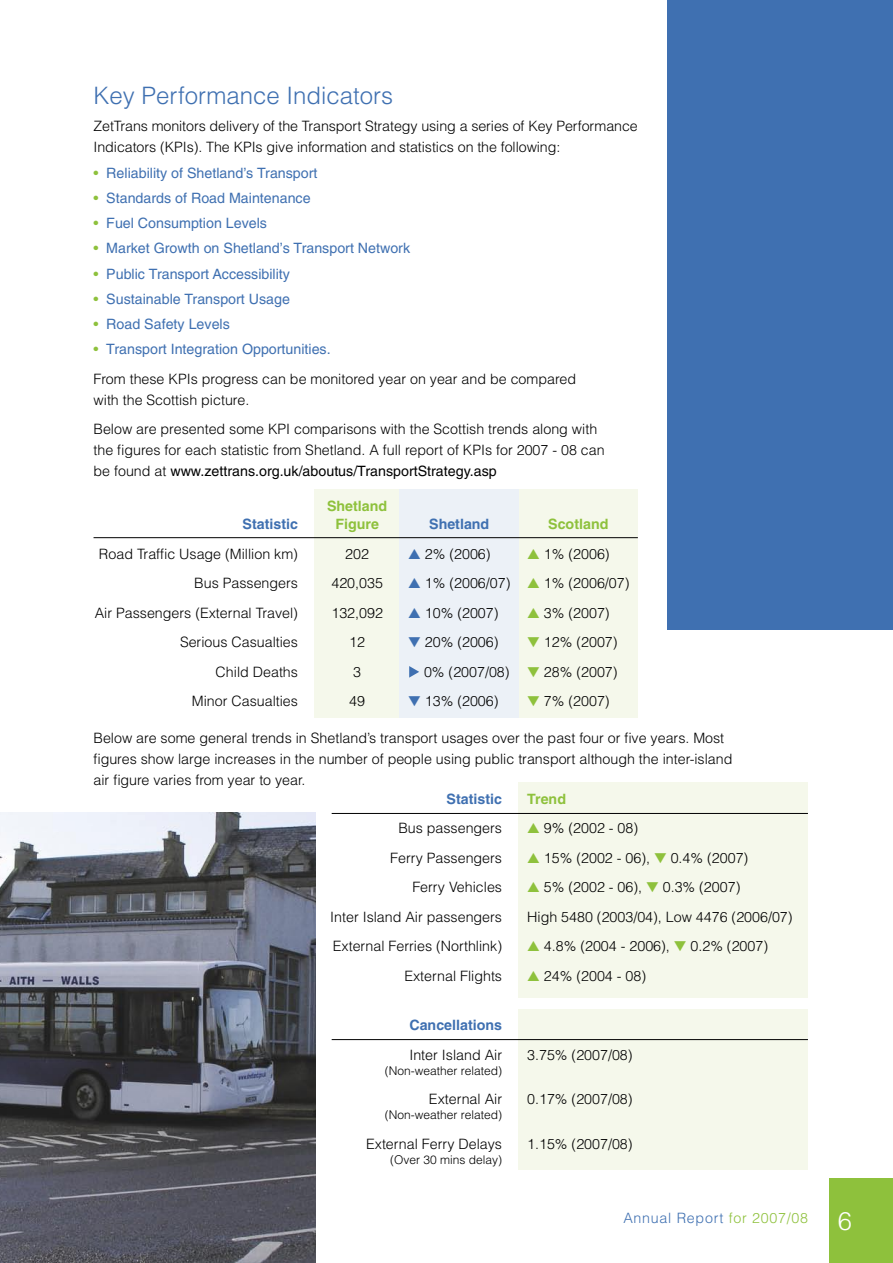
<style>
.page{position:relative;width:893px;height:1263px;background:#fff}
.page>*{position:absolute;margin:0;border:0;box-sizing:border-box;transform-origin:0 0}
.t1{font:300 24px "Helvetica";color:#3f70b1}
.t2{font:300 14.25px/29.5px "Helvetica";color:#000}
.t3{font:14.25px "Helvetica";color:#3f70b1}
.t4{font:700 14.25px "Helvetica";color:#3f70b1}
.t5{font:700 14.25px/18px "Helvetica";color:#8ec13c;text-align:center}
.t6{font:300 14.25px "Helvetica";letter-spacing:.05em;color:#3f70b1}
.t7{font:300 12px "Helvetica";color:#000}
.s1{color:#8ec13c}
.s2{font-weight:400;color:#8ec13c}
.s3{font-weight:400;color:#3f70b1}
.s4{font-weight:400}
.s5{color:#3f70b1}
.s6{font-size:25.5px;color:#fff}
</style>
<div class="page">
<div style="left:829px;top:1178px;width:64px;height:85px;background:#8ec13c"></div>
<div style="left:668px;top:0;width:225px;height:630px;background:#3f70b1"></div>
<div style="left:519px;top:490px;width:119px;height:228px;background:#f5f8eb"></div>
<div style="left:315px;top:490px;width:85px;height:228px;background:#f5f8eb"></div>
<div style="left:400px;top:490px;width:119px;height:228px;background:#ecf1f7"></div>
<hr style="left:94px;top:537px;width:544px;height:1px;background:#000">
<svg style="left:409px;top:666px;width:10px;height:12px"></svg>
<div style="left:519px;top:782px;width:289px;height:216px;background:#f5f8eb"></div>
<hr style="left:332px;top:813px;width:476px;height:1px;background:#000">
<div style="left:519px;top:1008px;width:289px;height:161px;background:#f5f8eb"></div>
<hr style="left:332px;top:1039px;width:476px;height:1px;background:#000">
<img style="left:0;top:813px;width:316px;height:450px">
<h1 class="t1" style="left:94px;top:80px;width:301px">Key Performance Indicators</h1>
<p class="t2" style="left:94px;top:115px;width:546px;line-height:21px">ZetTrans monitors delivery of the Transport Strategy using a series of Key Performance<br>Indicators (KPIs). The KPIs give information and statistics on the following:</p>
<p class="t3" style="left:94px;top:164px;width:225px"><span class="s1">•</span> Reliability of Shetland’s Transport</p>
<p class="t3" style="left:94px;top:190px;width:219px"><span class="s1">•</span> Standards of Road Maintenance</p>
<p class="t3" style="left:94px;top:215px;width:175px"><span class="s1">•</span> Fuel Consumption Levels</p>
<p class="t3" style="left:94px;top:240px;width:318px"><span class="s1">•</span> Market Growth on Shetland’s Transport Network</p>
<p class="t3" style="left:94px;top:265px;width:198px"><span class="s1">•</span> Public Transport Accessibility</p>
<p class="t3" style="left:94px;top:291px;width:198px"><span class="s1">•</span> Sustainable Transport Usage</p>
<p class="t3" style="left:94px;top:316px;width:138px"><span class="s1">•</span> Road Safety Levels</p>
<p class="t2" style="left:94px;top:334px;width:484px"><span class="s2">•</span> <span class="s3">Transport Integration Opportunities.<br></span>From these KPIs progress can be monitored year on year and be compared</p>
<p class="t2" style="left:94px;top:385px;width:505px">with the Scottish picture.<br>Below are presented some KPI comparisons with the Scottish trends along with</p>
<p class="t2" style="left:94px;top:439px;width:513px;line-height:21px">the figures for each statistic from Shetland. A full report of KPIs for 2007 - 08 can be found at <span class="s4">www.zettrans.org.uk/aboutus/TransportStrategy.asp</span></p>
<p class="t5" style="left:548px;top:515px;width:62px">Scotland</p>
<p class="t2" style="left:527px;top:539px;width:84px"><span class="s1">▲</span> 1% (2006)</p>
<p class="t2" style="left:527px;top:568px;width:104px"><span class="s1">▲</span> 1% (2006/07)</p>
<p class="t2" style="left:527px;top:598px;width:84px"><span class="s1">▲</span> 3% (2007)</p>
<p class="t2" style="left:527px;top:627px;width:92px"><span class="s1">▼</span> 12% (2007)</p>
<p class="t2" style="left:527px;top:657px;width:92px"><span class="s1">▼</span> 28% (2007)</p>
<p class="t2" style="left:527px;top:686px;width:84px"><span class="s1">▼</span> 7% (2007)</p>
<p class="t5" style="left:327px;top:497px;width:62px">Shetland<br>Figure</p>
<p class="t2" style="left:331px;top:539px;width:53px;text-align:center">202<br>420,035<br>132,092<br>12<br>3<br>49</p>
<p class="t4" style="left:429px;top:516px;width:62px">Shetland</p>
<p class="t2" style="left:408px;top:539px;width:84px"><span class="s5">▲</span> 2% (2006)</p>
<p class="t2" style="left:408px;top:568px;width:104px"><span class="s5">▲</span> 1% (2006/07)</p>
<p class="t2" style="left:408px;top:598px;width:92px"><span class="s5">▲</span> 10% (2007)</p>
<p class="t2" style="left:424px;top:627px;width:87px;text-indent:-16px"><span class="s5">▼</span> 20% (2006)<br>0% (2007/08)</p>
<p class="t2" style="left:408px;top:686px;width:92px"><span class="s5">▼</span> 13% (2006)</p>
<p class="t2" style="left:94px;top:727px;width:640px;line-height:21px">Below are some general trends in Shetland’s transport usages over the past four or five years. Most figures show large increases in the number of people using public transport although the inter-island air figure varies from year to year.</p>
<p class="t5" style="left:527px;top:790px;width:40px">Trend</p>
<p class="t2" style="left:527px;top:813px;width:112px"><span class="s1">▲</span> 9% (2002 - 08)</p>
<p class="t2" style="left:527px;top:843px;width:223px"><span class="s1">▲</span> 15% (2002 - 06), <span class="s1">▼</span> 0.4% (2007)</p>
<p class="t2" style="left:527px;top:872px;width:267px"><span class="s1">▲</span> 5% (2002 - 06), <span class="s1">▼</span> 0.3% (2007)<br>High 5480 (2003/04), Low 4476 (2006/07)</p>
<p class="t2" style="left:527px;top:931px;width:242px"><span class="s1">▲</span> 4.8% (2004 - 2006), <span class="s1">▼</span> 0.2% (2007)</p>
<p class="t2" style="left:527px;top:961px;width:120px"><span class="s1">▲</span> 24% (2004 - 08)</p>
<p class="t4" style="left:243px;top:516px;width:57px">Statistic</p>
<p class="t2" style="left:95px;top:539px;width:205px;text-align:right">Road Traffic Usage (Million km)<br>Bus Passengers<br>Air Passengers (External Travel)<br>Serious Casualties<br>Child Deaths<br>Minor Casualties</p>
<p class="t4" style="left:447px;top:790px;width:57px">Statistic</p>
<p class="t2" style="left:330px;top:813px;width:173px;text-align:right">Bus passengers<br>Ferry Passengers<br>Ferry Vehicles<br>Inter Island Air passengers<br>External Ferries (Northlink)<br>External Flights</p>
<p class="t4" style="left:409px;top:1016px;width:94px">Cancellations</p>
<p class="t2" style="left:409px;top:1039px;width:94px">Inter Island Air</p>
<p class="t7" style="left:385px;top:1063px;width:119px">(Non-weather related)</p>
<p class="t2" style="left:429px;top:1084px;width:75px">External Air</p>
<p class="t7" style="left:385px;top:1107px;width:119px">(Non-weather related)</p>
<p class="t2" style="left:366px;top:1128px;width:137px">External Ferry Delays</p>
<p class="t7" style="left:390px;top:1152px;width:114px">(Over 30 mins delay)</p>
<p class="t2" style="left:527px;top:1039px;width:107px">3.75% (2007/08)</p>
<p class="t2" style="left:527px;top:1084px;width:107px">0.17% (2007/08)</p>
<p class="t2" style="left:527px;top:1128px;width:107px">1.15% (2007/08)</p>
<p class="t6" style="left:623px;top:1209px;width:230px">Annual Report <span class="s1">for 2007/08</span> <span class="s6">6</span></p>
</div>
